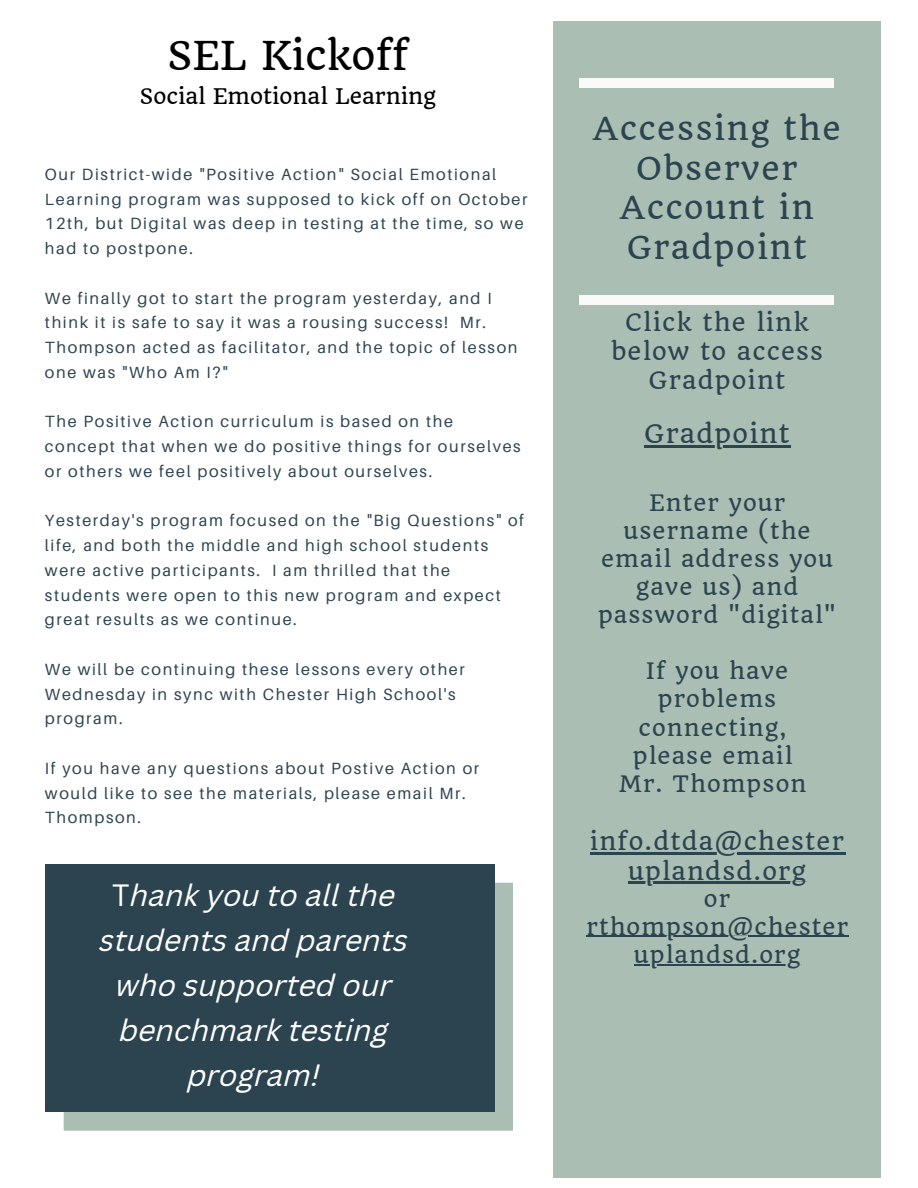
<style>
.page{position:relative;width:918px;height:1188px;background:#fff}
.page>*{position:absolute;margin:0;border:0;box-sizing:border-box;transform-origin:0 0}
.t1{font:38.85px "Quando";color:#000}
.t2{font:31.2px/39.3px "Quando";letter-spacing:.05em;color:#2c4450;text-align:center}
.t3{font:italic 30px/45px "Canva Sans";color:#fff;text-align:center}
.t4{font:25.05px "Quando";letter-spacing:.05em;color:#2c4450}
.t5{font:23.7px/29.2px "Quando";letter-spacing:.05em;color:#2c4450;text-align:center}
.t6{font:22.2px/28.2px "Quando";letter-spacing:.05em;color:#2c4450;text-align:center}
.t7{font:21px "Quando";color:#000}
.t8{font:16.2px/24.8px "Aileron";letter-spacing:.1em;color:#2c4450}
.s1{font-style:normal}
</style>
<div class="page">
<div style="left:553px;top:21px;width:328px;height:1157px;background:#aabeb3"></div>
<div style="left:580px;top:78px;width:254px;height:9px;background:#fafafa"></div>
<div style="left:580px;top:295px;width:254px;height:9px;background:#fafafa"></div>
<div style="left:64px;top:883px;width:449px;height:248px;background:#aabeb3"></div>
<div style="left:45px;top:864px;width:449px;height:248px;background:#2c4450"></div>
<hr style="left:644px;top:445px;width:147px;height:3px;background:#2c4450">
<hr style="left:590px;top:853px;width:255px;height:2px;background:#2c4450">
<hr style="left:628px;top:882px;width:179px;height:2px;background:#2c4450">
<hr style="left:587px;top:936px;width:262px;height:1px;background:#2c4450">
<hr style="left:634px;top:964px;width:167px;height:1px;background:#2c4450">
<h1 class="t1" style="left:168px;top:31px;width:242px">SEL Kickoff</h1>
<p class="t7" style="left:140px;top:84px;width:298px">Social Emotional Learning</p>
<p class="t8" style="left:45px;top:161px;width:484px">Our District-wide "Positive Action" Social Emotional Learning program was supposed to kick off on October 12th, but Digital was deep in testing at the time, so we had to postpone.</p>
<p class="t8" style="left:45px;top:285px;width:474px">We finally got to start the program yesterday, and I think it is safe to say it was a rousing success! Mr.<br>Thompson acted as facilitator, and the topic of lesson one was "Who Am I?"</p>
<p class="t8" style="left:45px;top:409px;width:477px">The Positive Action curriculum is based on the concept that when we do positive things for ourselves or others we feel positively about ourselves.</p>
<p class="t8" style="left:45px;top:508px;width:481px">Yesterday's program focused on the "Big Questions" of life, and both the middle and high school students were active participants. I am thrilled that the students were open to this new program and expect great results as we continue.</p>
<p class="t8" style="left:45px;top:656px;width:421px">We will be continuing these lessons every other<br>Wednesday in sync with Chester High School's program.</p>
<p class="t8" style="left:45px;top:755px;width:436px">If you have any questions about Postive Action or would like to see the materials, please email Mr.<br>Thompson.</p>
<h3 class="t3" style="left:99px;top:875px;width:310px"><span class="s1">T</span>hank you to all the students and parents who supported our benchmark testing program!</h3>
<h2 class="t2" style="left:593px;top:109px;width:249px">Accessing the<br>Observer<br>Account in<br>Gradpoint</h2>
<h3 class="t5" style="left:611px;top:307px;width:213px">Click the link below to access<br>Gradpoint</h3>
<h3 class="t4" style="left:644px;top:418px;width:147px">Gradpoint</h3>
<h3 class="t6" style="left:598px;top:488px;width:240px">Enter your username (the email address you gave us) and password "digital"</h3>
<h3 class="t6" style="left:619px;top:657px;width:189px">If you have problems connecting, please email<br>Mr. Thompson</h3>
<h3 class="t5" style="left:590px;top:827px;width:255px">info.dtda@chester uplandsd.org</h3>
<h3 class="t6" style="left:587px;top:884px;width:263px">or rthompson@chester uplandsd.org</h3>
</div>
